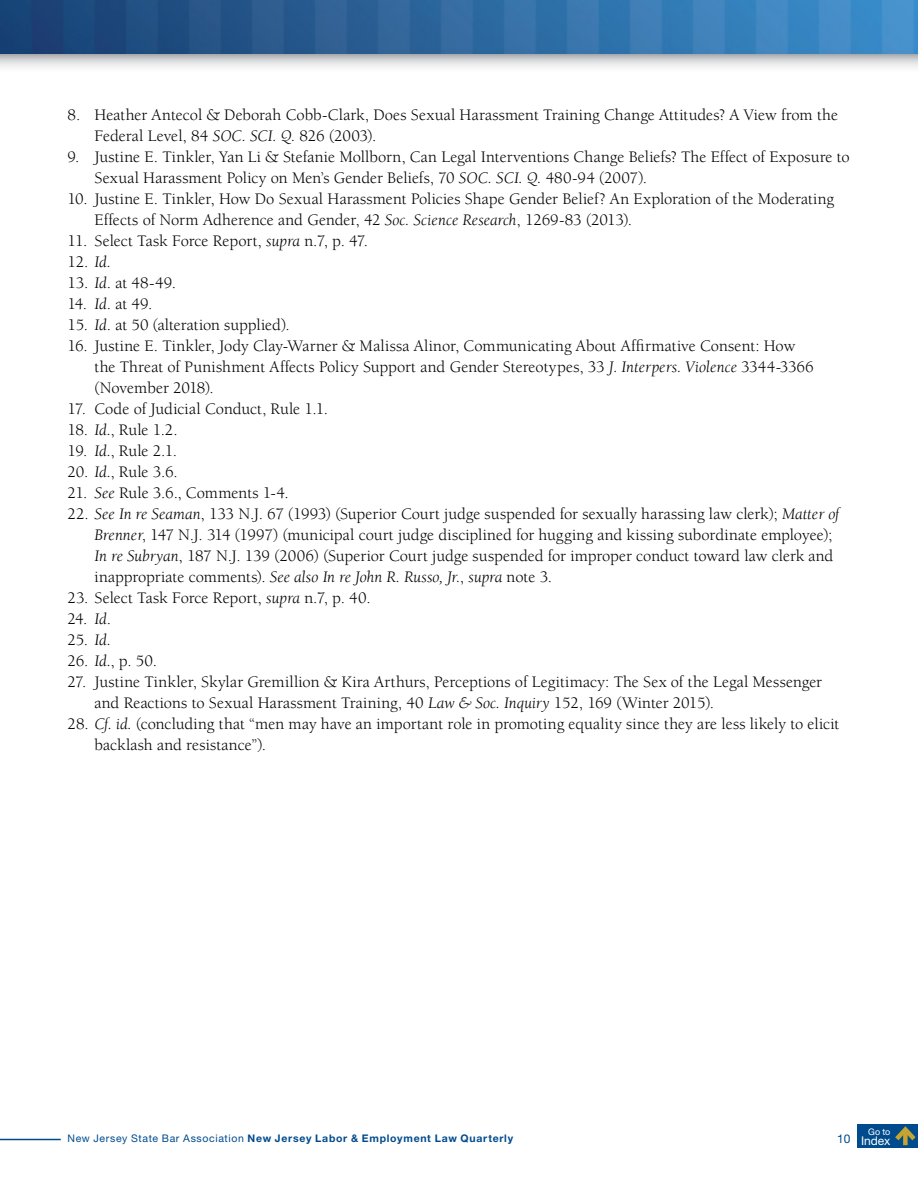
<style>
.page{position:relative;width:918px;height:1188px;background:#fff}
.page>*{position:absolute;margin:0;border:0;box-sizing:border-box;transform-origin:0 0}
.t1{font:16.5px/21px "Berkeley";color:#000}
.t2{font:12px "Helvetica Neue LT Std";letter-spacing:-.01em;color:#fff}
.t3{font:12px "Helvetica Neue LT Std";color:#004b8d}
.t4{font:700 10.5px "Helvetica Neue LT Std";letter-spacing:.07em;color:#004b8d}
.t5{font:9px "Helvetica Neue LT Std";color:#fff}
.s1{font-style:italic}
.s2{font-weight:400}
</style>
<div class="page">
<div style="left:0;top:54px;width:918px;height:20px;background:linear-gradient(to bottom,#bbbcbf,#fff)"></div>
<img style="left:0;top:0;width:918px;height:54px">
<hr style="left:0;top:1139px;width:61px;height:1px;background:#004b8d">
<div style="left:857px;top:1124px;width:61px;height:24px;background:#004b8d"></div>
<svg style="left:895px;top:1126px;width:21px;height:19px"></svg>
<p class="t1" style="left:94px;top:105px;width:745px;text-indent:-27px">8. Heather Antecol &amp; Deborah Cobb-Clark, Does Sexual Harassment Training Change Attitudes? A View from the<br>Federal Level, 84 <span class="s1">SOC. SCI. Q.</span> 826 (2003).</p>
<p class="t1" style="left:94px;top:147px;width:757px;text-indent:-27px">9. Justine E. Tinkler, Yan Li &amp; Stefanie Mollborn, Can Legal Interventions Change Beliefs? The Effect of Exposure to<br>Sexual Harassment Policy on Men’s Gender Beliefs, 70 <span class="s1">SOC. SCI. Q.</span> 480-94 (2007).</p>
<p class="t1" style="left:94px;top:189px;width:741px;text-indent:-27px">10. Justine E. Tinkler, How Do Sexual Harassment Policies Shape Gender Belief? An Exploration of the Moderating<br>Effects of Norm Adherence and Gender, 42 <span class="s1">Soc. Science Research</span>, 1269-83 (2013).</p>
<p class="t1" style="left:67px;top:231px;width:302px">11. Select Task Force Report, <span class="s1">supra</span> n.7, p. 47.</p>
<p class="t1" style="left:67px;top:252px;width:45px">12. <span class="s1">Id.</span></p>
<p class="t1" style="left:67px;top:273px;width:110px">13. <span class="s1">Id</span>. at 48-49.</p>
<p class="t1" style="left:67px;top:294px;width:86px">14. <span class="s1">Id</span>. at 49.</p>
<p class="t1" style="left:67px;top:315px;width:224px">15. <span class="s1">Id</span>. at 50 (alteration supplied).</p>
<p class="t1" style="left:94px;top:336px;width:721px;text-indent:-27px">16. Justine E. Tinkler, Jody Clay-Warner &amp; Malissa Alinor, Communicating About Affirmative Consent: How the Threat of Punishment Affects Policy Support and Gender Stereotypes, 33 <span class="s1">J. Interpers. Violence</span> 3344-3366 (November 2018).</p>
<p class="t1" style="left:67px;top:399px;width:262px">17. Code of Judicial Conduct, Rule 1.1.</p>
<p class="t1" style="left:67px;top:420px;width:112px">18. <span class="s1">Id.</span>, Rule 1.2.</p>
<p class="t1" style="left:67px;top:441px;width:111px">19. <span class="s1">Id.</span>, Rule 2.1.</p>
<p class="t1" style="left:67px;top:462px;width:112px">20. <span class="s1">Id.</span>, Rule 3.6.</p>
<p class="t1" style="left:68px;top:483px;width:223px">21. <span class="s1">See</span> Rule 3.6., Comments 1-4.</p>
<p class="t1" style="left:94px;top:504px;width:747px;text-indent:-27px">22. <span class="s1">See In re Seaman</span>, 133 N.J. 67 (1993) (Superior Court judge suspended for sexually harassing law clerk); <span class="s1">Matter of Brenner</span>, 147 N.J. 314 (1997) (municipal court judge disciplined for hugging and kissing subordinate employee); <span class="s1">In re Subryan</span>, 187 N.J. 139 (2006) (Superior Court judge suspended for improper conduct toward law clerk and inappropriate comments). <span class="s1">See also In re John R. Russo, Jr.</span>, <span class="s1">supra</span> note 3.</p>
<p class="t1" style="left:68px;top:588px;width:305px">23. Select Task Force Report, <span class="s1">supra</span> n.7, p. 40.</p>
<p class="t1" style="left:67px;top:609px;width:45px">24. <span class="s1">Id</span>.</p>
<p class="t1" style="left:67px;top:630px;width:45px">25. <span class="s1">Id.</span></p>
<p class="t1" style="left:67px;top:651px;width:91px">26. <span class="s1">Id.</span>, p. 50.</p>
<p class="t1" style="left:94px;top:672px;width:729px;text-indent:-27px">27. Justine Tinkler, Skylar Gremillion &amp; Kira Arthurs, Perceptions of Legitimacy: The Sex of the Legal Messenger and Reactions to Sexual Harassment Training, 40 <span class="s1">Law &amp; Soc. Inquiry</span> 152, 169 (Winter 2015).</p>
<p class="t1" style="left:94px;top:714px;width:746px;text-indent:-27px">28. <span class="s1">Cf. id.</span> (concluding that “men may have an important role in promoting equality since they are less likely to elicit backlash and resistance”).</p>
<p class="t4" style="left:68px;top:1132px;width:447px"><span class="s2">New Jersey State Bar Association</span> New Jersey Labor &amp; Employment Law Quarterly</p>
<p class="t3" style="left:837px;top:1132px;width:15px">10</p>
<p class="t5" style="left:868px;top:1126px;width:24px">Go to</p>
<p class="t2" style="left:861px;top:1134px;width:31px">Index</p>
</div>
